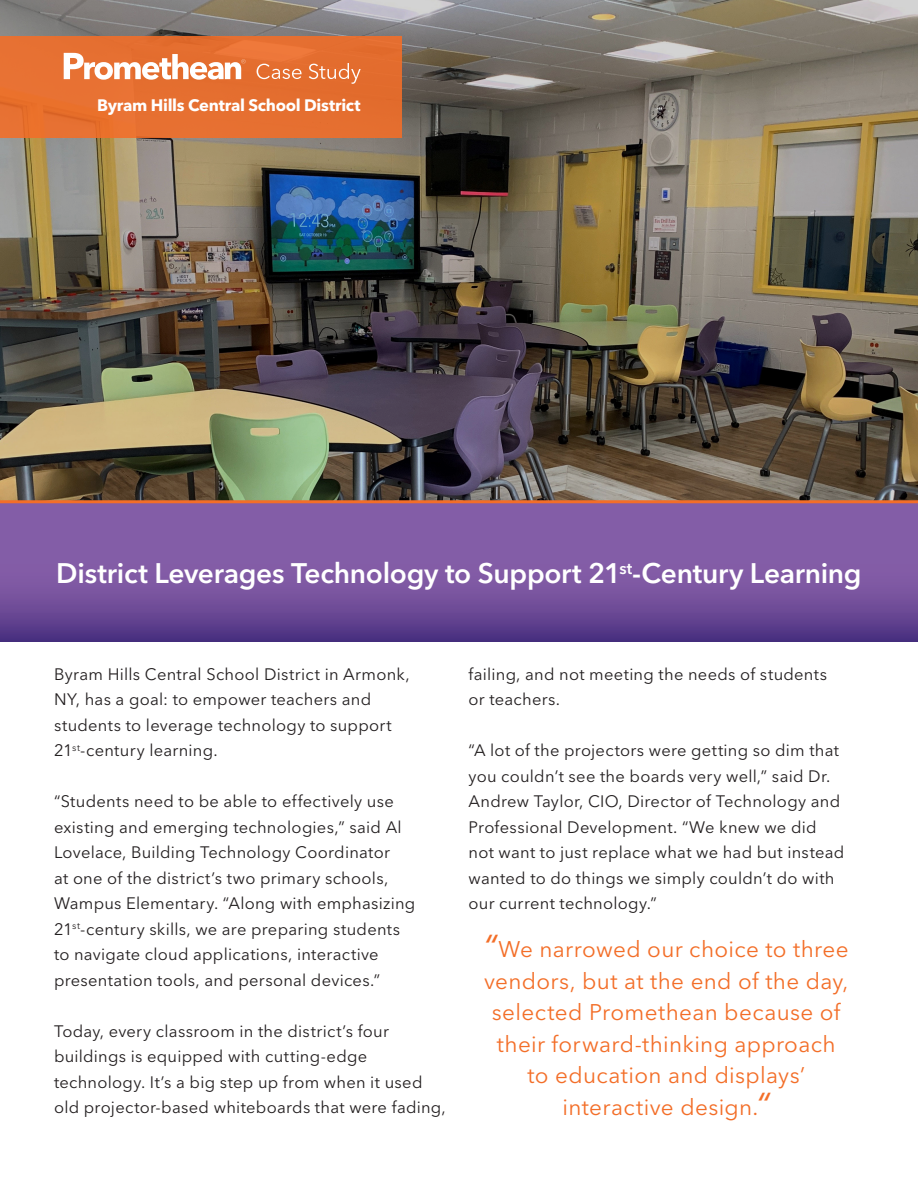
<style>
.page{position:relative;width:918px;height:1188px;background:#fff}
.page>*{position:absolute;margin:0;border:0;box-sizing:border-box;transform-origin:0 0}
.t1{font:600 28.05px "Avenir Next LT Pro";letter-spacing:-.01em;color:#fff}
.t2{font:22.5px/31.5px "Avenir Next LT Pro";letter-spacing:.015em;color:#f36e28;text-align:center}
.t3{font:16.5px/25.5px "Avenir Next LT Pro";letter-spacing:.015em;color:#231f20}
.t4{font:700 16.5px "Avenir Next LT Pro";letter-spacing:-.015em;color:#fff}
.s1{font-weight:500;font-style:italic;font-size:31.5px}
</style>
<div class="page">
<img style="left:0;top:0;width:918px;height:500px">
<svg style="left:0;top:503px;width:918px;height:139px;background:#77539e"></svg>
<div style="left:0;top:36px;width:402px;height:102px;background:#e66f30"></div>
<hr style="left:0;top:500px;width:918px;height:3px;background:#f36e28">
<svg style="left:257px;top:63px;width:104px;height:21px"></svg>
<svg style="left:64px;top:53px;width:181px;height:27px"></svg>
<p class="t4" style="left:97px;top:95px;width:265px">Byram Hills Central School District</p>
<p class="t1" style="left:56px;top:556px;width:807px">District Leverages Technology to Support 21<sup>st</sup>-Century Learning</p>
<p class="t3" style="left:54px;top:661px;width:357px">Byram Hills Central School District in Armonk, NY, has a goal: to empower teachers and students to leverage technology to support 21<sup>st</sup>-century learning.</p>
<p class="t3" style="left:54px;top:789px;width:363px">“Students need to be able to effectively use existing and emerging technologies,” said Al Lovelace, Building Technology Coordinator<br>at one of the district’s two primary schools, Wampus Elementary. “Along with emphasizing 21<sup>st</sup>-century skills, we are preparing students to navigate cloud applications, interactive presentation tools, and personal devices.”</p>
<p class="t3" style="left:54px;top:1018px;width:393px">Today, every classroom in the district’s four buildings is equipped with cutting-edge technology. It’s a big step up from when it used old projector-based whiteboards that were fading,</p>
<p class="t3" style="left:469px;top:661px;width:360px">failing, and not meeting the needs of students or teachers.</p>
<p class="t3" style="left:469px;top:738px;width:377px">“A lot of the projectors were getting so dim that you couldn’t see the boards very well,” said Dr.<br>Andrew Taylor, CIO, Director of Technology and Professional Development. “We knew we did not want to just replace what we had but instead wanted to do things we simply couldn’t do with our current technology.”</p>
<p class="t2" style="left:484px;top:934px;width:366px"><span class="s1">“</span>We narrowed our choice to three vendors, but at the end of the day, selected Promethean because of their forward-thinking approach</p>
<p class="t2" style="left:528px;top:1060px;width:279px">to education and displays’ interactive design.<span class="s1">“</span></p>
</div>
